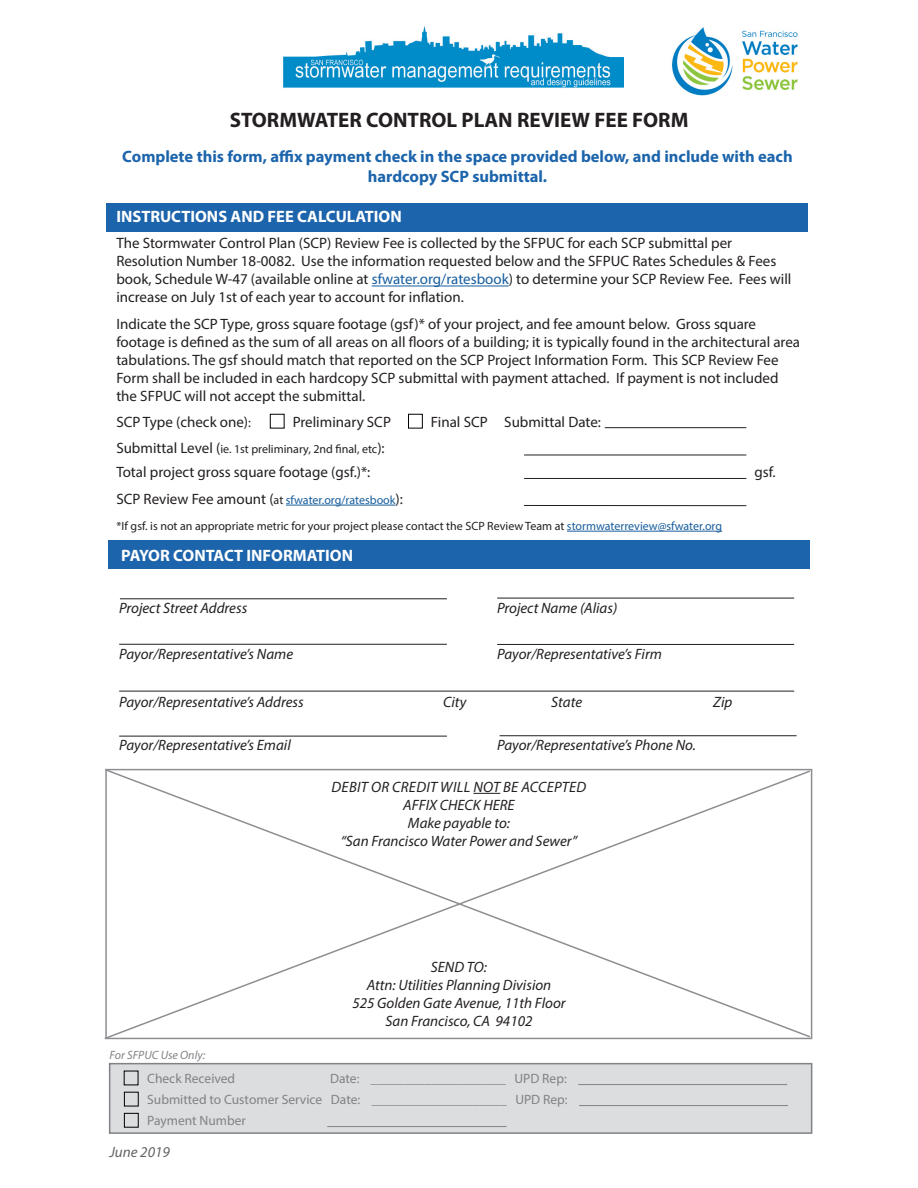
<style>
.page{position:relative;width:918px;height:1188px;background:#fff}
.page>*{position:absolute;margin:0;border:0;box-sizing:border-box;transform-origin:0 0}
.t1{font:700 21px "Myriad Pro";color:#231f20}
.t2{font:700 16.5px/19.8px "Myriad Pro";color:#1c64ab;text-align:center}
.t3{font:700 16.5px "Myriad Pro";color:#fff}
.t4{font:15px/18px "Myriad Pro";color:#231f20}
.t5{font:italic 15px "Myriad Pro";color:#231f20}
.t6{font:italic 15px "Myriad Pro";letter-spacing:.02em;color:#231f20}
.t7{font:italic 15px "Myriad Pro";color:#636366}
.t8{font:13.5px "Myriad Pro";color:#808285}
.t9{font:12px "Myriad Pro";color:#231f20}
.t10{font:italic 12px "Myriad Pro";color:#808285}
.s1{color:#175d9e}
.s2{font-size:13.5px}
.s3{font-size:15px}
.s4{font-size:12px}
.s5{font-size:12px;color:#175d9e}
</style>
<div class="page">
<hr style="left:372px;top:286px;width:137px;height:1px;background:#175d9e">
<div style="left:106px;top:203px;width:702px;height:28px;background:#1c64ab"></div>
<img style="left:284px;top:26px;width:340px;height:62px">
<img style="left:672px;top:27px;width:126px;height:69px">
<div style="left:108px;top:540px;width:702px;height:28px;background:#1c64ab"></div>
<hr style="left:120px;top:599px;width:327px;height:1px;background:#231f20">
<hr style="left:119px;top:644px;width:328px;height:1px;background:#231f20">
<hr style="left:119px;top:691px;width:675px;height:1px;background:#231f20">
<hr style="left:119px;top:736px;width:328px;height:1px;background:#231f20">
<hr style="left:497px;top:598px;width:297px;height:1px;background:#231f20">
<hr style="left:497px;top:644px;width:297px;height:1px;background:#231f20">
<hr style="left:500px;top:735px;width:297px;height:1px;background:#231f20">
<hr style="left:605px;top:427px;width:141px;height:1px;background:#231f20">
<div style="left:270px;top:414px;width:14px;height:14px;border:1px solid #000"></div>
<div style="left:408px;top:414px;width:15px;height:14px;border:1px solid #000"></div>
<svg style="left:104px;top:769px;width:708px;height:271px"></svg>
<div style="left:109px;top:1063px;width:703px;height:71px;background:#dcdddf;border:2px solid #808285"></div>
<hr style="left:578px;top:1084px;width:209px;height:1px;background:#808285">
<hr style="left:579px;top:1105px;width:209px;height:1px;background:#808285">
<hr style="left:327px;top:1126px;width:179px;height:1px;background:#808285">
<svg style="left:473px;top:793px;width:27px;height:1px"></svg>
<div style="left:124px;top:1092px;width:14px;height:14px;border:1px solid #000"></div>
<hr style="left:286px;top:505px;width:110px;height:1px;background:#175d9e">
<hr style="left:524px;top:505px;width:222px;height:1px;background:#231f20">
<hr style="left:567px;top:531px;width:155px;height:1px;background:#175d9e">
<hr style="left:524px;top:455px;width:222px;height:1px;background:#231f20">
<hr style="left:524px;top:478px;width:222px;height:1px;background:#231f20">
<div style="left:124px;top:1113px;width:14px;height:14px;border:1px solid #000"></div>
<p class="t1" style="left:230px;top:106px;width:460px">STORMWATER CONTROL PLAN REVIEW FEE FORM</p>
<p class="t2" style="left:122px;top:146px;width:672px">Complete this form, affix payment check in the space provided below, and include with each hardcopy SCP submittal.</p>
<p class="t3" style="left:116px;top:206px;width:287px">INSTRUCTIONS AND FEE CALCULATION</p>
<p class="t4" style="left:116px;top:234px;width:677px">The Stormwater Control Plan (SCP) Review Fee is collected by the SFPUC for each SCP submittal per Resolution Number 18-0082. Use the information requested below and the SFPUC Rates Schedules &amp; Fees book, Schedule W-47 (available online at <span class="s1">sfwater.org/ratesbook</span>) to determine your SCP Review Fee. Fees will increase on July 1st of each year to account for inflation.</p>
<p class="t4" style="left:116px;top:315px;width:685px">Indicate the SCP Type, gross square footage (gsf)* of your project, and fee amount below. Gross square footage is defined as the sum of all areas on all floors of a building; it is typically found in the architectural area tabulations. The gsf should match that reported on the SCP Project Information Form. This SCP Review Fee Form shall be included in each hardcopy SCP submittal with payment attached. If payment is not included the SFPUC will not accept the submittal.</p>
<p class="t4" style="left:116px;top:413px;width:136px">SCP Type (check one)<span class="s2">:</span></p>
<p class="t4" style="left:293px;top:413px;width:100px">Preliminary SCP</p>
<p class="t4" style="left:431px;top:413px;width:58px">Final SCP</p>
<p class="t4" style="left:504px;top:413px;width:98px">Submittal Date:</p>
<p class="t4" style="left:116px;top:463px;width:256px">Total project gross square footage (gsf.)*:</p>
<p class="t4" style="left:754px;top:463px;width:23px">gsf.</p>
<p class="t9" style="left:116px;top:441px;width:270px"><span class="s3">Submittal Level (</span>ie. 1st preliminary, 2nd final, etc<span class="s3">):</span></p>
<p class="t4" style="left:116px;top:490px;width:288px">SCP Review Fee amount (<span class="s4">at</span> <span class="s5">sfwater.org/ratesbook</span>):</p>
<p class="t9" style="left:117px;top:519px;width:607px">*If gsf. is not an appropriate metric for your project please contact the SCP Review Team at <span class="s1">stormwaterreview@sfwater.org</span></p>
<p class="t3" style="left:121px;top:545px;width:233px">PAYOR CONTACT INFORMATION</p>
<p class="t5" style="left:119px;top:599px;width:130px">Project Street Address</p>
<p class="t5" style="left:497px;top:599px;width:122px">Project Name (Alias)</p>
<p class="t5" style="left:119px;top:645px;width:175px">Payor/Representative’s Name</p>
<p class="t5" style="left:497px;top:645px;width:166px">Payor/Representative’s Firm</p>
<p class="t5" style="left:119px;top:693px;width:186px">Payor/Representative’s Address</p>
<p class="t5" style="left:443px;top:693px;width:25px">City</p>
<p class="t5" style="left:551px;top:693px;width:32px">State</p>
<p class="t5" style="left:713px;top:693px;width:21px">Zip</p>
<p class="t5" style="left:119px;top:736px;width:173px">Payor/Representative’s Email</p>
<p class="t5" style="left:497px;top:736px;width:200px">Payor/Representative’s Phone No.</p>
<p class="t6" style="left:332px;top:778px;width:256px">DEBIT OR CREDIT WILL NOT BE ACCEPTED</p>
<p class="t5" style="left:403px;top:796px;width:113px">AFFIX CHECK HERE</p>
<p class="t5" style="left:408px;top:814px;width:104px">Make payable to:</p>
<p class="t5" style="left:341px;top:832px;width:238px">“San Francisco Water Power and Sewer”</p>
<p class="t5" style="left:431px;top:958px;width:58px">SEND TO:</p>
<p class="t5" style="left:367px;top:976px;width:186px">Attn: Utilities Planning Division</p>
<p class="t5" style="left:352px;top:994px;width:215px">525 Golden Gate Avenue, 11th Floor</p>
<p class="t5" style="left:385px;top:1012px;width:149px">San Francisco, CA 94102</p>
<p class="t10" style="left:110px;top:1047px;width:97px">For SFPUC Use Only:</p>
<p class="t8" style="left:147px;top:1070px;width:90px">Check Received</p>
<p class="t8" style="left:330px;top:1070px;width:238px">Date: ____________________ UPD Rep:</p>
<p class="t8" style="left:147px;top:1091px;width:422px">Submitted to Customer Service Date: ____________________ UPD Rep:</p>
<p class="t8" style="left:147px;top:1112px;width:100px">Payment Number</p>
<p class="t7" style="left:109px;top:1142px;width:62px">June 2019</p>
</div>
